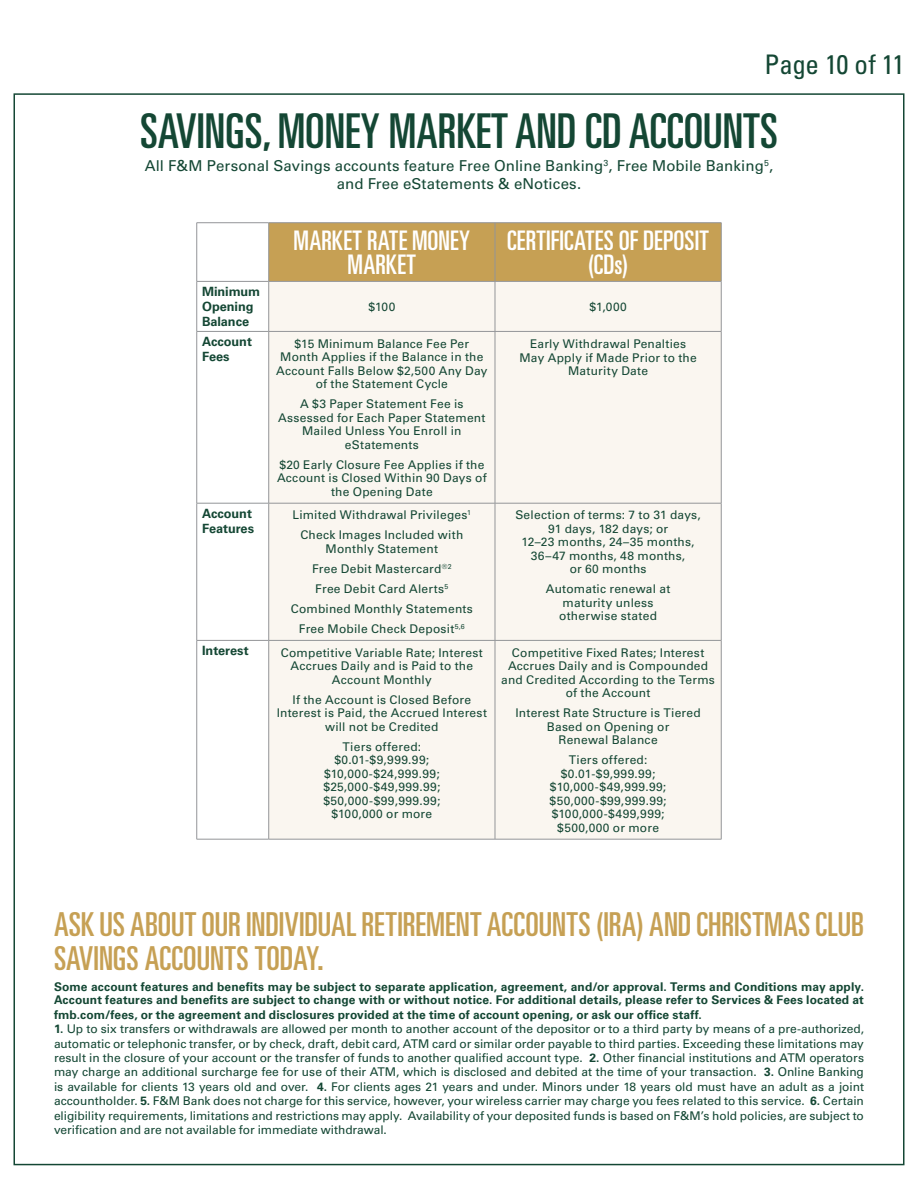
<style>
.page{position:relative;width:918px;height:1188px;background:#fff}
.page>*{position:absolute;margin:0;border:0;box-sizing:border-box;transform-origin:0 0}
.t1{font:ultra-condensed 48px "Univers LT Std";color:#144734}
.t2{font:ultra-condensed 33px/34.5px "Univers LT Std";color:#c6a054}
.t3{font:ultra-condensed 27px/24px "Univers LT Std";letter-spacing:.01em;color:#fff;text-align:center}
.t4{font:condensed 27px "Univers LT Std";letter-spacing:-.015em;color:#144734}
.t5{font:15px/18px "Univers LT Std";letter-spacing:.01em;color:#144734;text-align:center}
.t6{font:700 12.75px/15px "Univers LT Std";letter-spacing:-.005em;color:#144734}
.t7{font:12px/13.5px "Univers LT Std";letter-spacing:.02em;color:#144734;text-align:center}
.t8{font:700 12px/14px "Univers LT Std";letter-spacing:.015em;color:#144734;text-align:justify}
.s1{font-weight:700}
</style>
<div class="page">
<div style="left:269px;top:223px;width:452px;height:58px;background:#c6a054"></div>
<div style="left:269px;top:282px;width:452px;height:557px;background:#faf6f0"></div>
<hr style="left:196px;top:222px;width:73px;height:1px;background:#939598">
<hr style="left:196px;top:223px;width:1px;height:58px;background:#939598">
<hr style="left:269px;top:222px;width:226px;height:1px;background:#939598">
<hr style="left:268px;top:223px;width:1px;height:58px;background:#939598">
<hr style="left:495px;top:222px;width:227px;height:1px;background:#939598">
<hr style="left:495px;top:223px;width:1px;height:58px;background:#939598">
<hr style="left:721px;top:223px;width:1px;height:58px;background:#939598">
<hr style="left:196px;top:281px;width:73px;height:1px;background:#939598">
<hr style="left:196px;top:282px;width:1px;height:49px;background:#939598">
<hr style="left:269px;top:281px;width:226px;height:1px;background:#939598">
<hr style="left:268px;top:282px;width:1px;height:49px;background:#939598">
<hr style="left:495px;top:281px;width:227px;height:1px;background:#939598">
<hr style="left:495px;top:282px;width:1px;height:49px;background:#939598">
<hr style="left:721px;top:282px;width:1px;height:49px;background:#939598">
<hr style="left:196px;top:331px;width:73px;height:1px;background:#939598">
<hr style="left:196px;top:332px;width:1px;height:171px;background:#939598">
<hr style="left:269px;top:331px;width:226px;height:1px;background:#939598">
<hr style="left:268px;top:332px;width:1px;height:171px;background:#939598">
<hr style="left:495px;top:331px;width:227px;height:1px;background:#939598">
<hr style="left:495px;top:332px;width:1px;height:171px;background:#939598">
<hr style="left:721px;top:332px;width:1px;height:171px;background:#939598">
<hr style="left:196px;top:503px;width:73px;height:1px;background:#939598">
<hr style="left:196px;top:503px;width:1px;height:137px;background:#939598">
<hr style="left:269px;top:503px;width:226px;height:1px;background:#939598">
<hr style="left:268px;top:503px;width:1px;height:137px;background:#939598">
<hr style="left:495px;top:503px;width:227px;height:1px;background:#939598">
<hr style="left:495px;top:503px;width:1px;height:137px;background:#939598">
<hr style="left:721px;top:503px;width:1px;height:137px;background:#939598">
<hr style="left:196px;top:640px;width:73px;height:1px;background:#939598">
<hr style="left:196px;top:641px;width:1px;height:198px;background:#939598">
<hr style="left:269px;top:640px;width:226px;height:1px;background:#939598">
<hr style="left:268px;top:641px;width:1px;height:198px;background:#939598">
<hr style="left:495px;top:640px;width:227px;height:1px;background:#939598">
<hr style="left:495px;top:641px;width:1px;height:198px;background:#939598">
<hr style="left:721px;top:641px;width:1px;height:198px;background:#939598">
<hr style="left:196px;top:839px;width:73px;height:1px;background:#939598">
<hr style="left:269px;top:839px;width:226px;height:1px;background:#939598">
<hr style="left:495px;top:839px;width:227px;height:1px;background:#939598">
<h3 class="t4" style="left:765px;top:47px;width:141px">Page 10 of 11</h3>
<h1 class="t1" style="left:140px;top:104px;width:639px">SAVINGS, MONEY MARKET AND CD ACCOUNTS</h1>
<p class="t5" style="left:145px;top:157px;width:630px">All F&amp;M Personal Savings accounts feature Free Online Banking<sup>3</sup>, Free Mobile Banking<sup>5</sup>, and Free eStatements &amp; eNotices.</p>
<p class="t6" style="left:202px;top:284px;width:60px">Minimum<br>Opening<br>Balance</p>
<h3 class="t3" style="left:294px;top:228px;width:178px">MARKET RATE MONEY<br>MARKET</h3>
<h3 class="t3" style="left:507px;top:228px;width:203px">CERTIFICATES OF DEPOSIT (CDs)</h3>
<p class="t7" style="left:368px;top:300px;width:28px">$100</p>
<p class="t7" style="left:589px;top:300px;width:39px">$1,000</p>
<p class="t6" style="left:202px;top:334px;width:51px">Account<br>Fees</p>
<p class="t7" style="left:276px;top:337px;width:213px">$15 Minimum Balance Fee Per<br>Month Applies if the Balance in the<br>Account Falls Below $2,500 Any Day of the Statement Cycle</p>
<p class="t7" style="left:278px;top:397px;width:209px">A $3 Paper Statement Fee is<br>Assessed for Each Paper Statement<br>Mailed Unless You Enroll in eStatements</p>
<p class="t7" style="left:277px;top:458px;width:211px">$20 Early Closure Fee Applies if the<br>Account is Closed Within 90 Days of the Opening Date</p>
<p class="t6" style="left:202px;top:506px;width:53px">Account<br>Features</p>
<p class="t7" style="left:293px;top:505px;width:180px;line-height:20px">Limited Withdrawal Privileges<sup>1<br></sup>Check Images Included with</p>
<p class="t7" style="left:291px;top:539px;width:184px;line-height:20px">Monthly Statement<br>Free Debit Mastercard<sup>®2<br></sup>Free Debit Card Alerts<sup>5<br></sup>Combined Monthly Statements<br>Free Mobile Check Deposit<sup>5,6</sup></p>
<p class="t6" style="left:202px;top:643px;width:48px">Interest</p>
<p class="t7" style="left:281px;top:646px;width:204px">Competitive Variable Rate; Interest<br>Accrues Daily and is Paid to the<br>Account Monthly</p>
<p class="t7" style="left:277px;top:693px;width:212px">If the Account is Closed Before<br>Interest is Paid, the Accrued Interest will not be Credited</p>
<p class="t7" style="left:323px;top:740px;width:118px">Tiers offered: $0.01-$9,999.99; $10,000-$24,999.99; $25,000-$49,999.99; $50,000-$99,999.99; $100,000 or more</p>
<p class="t7" style="left:519px;top:338px;width:179px">Early Withdrawal Penalties<br>May Apply if Made Prior to the<br>Maturity Date</p>
<p class="t7" style="left:515px;top:509px;width:187px">Selection of terms: 7 to 31 days,<br>91 days, 182 days; or<br>12–23 months, 24–35 months,<br>36–47 months, 48 months,<br>or 60 months</p>
<p class="t7" style="left:546px;top:582px;width:126px">Automatic renewal at maturity unless otherwise stated</p>
<p class="t7" style="left:501px;top:646px;width:215px">Competitive Fixed Rates; Interest<br>Accrues Daily and is Compounded and Credited According to the Terms of the Account</p>
<p class="t7" style="left:515px;top:706px;width:187px">Interest Rate Structure is Tiered<br>Based on Opening or<br>Renewal Balance</p>
<p class="t7" style="left:550px;top:753px;width:118px">Tiers offered: $0.01-$9,999.99; $10,000-$49,999.99; $50,000-$99,999.99; $100,000-$499,999; $500,000 or more</p>
<h2 class="t2" style="left:54px;top:907px;width:812px">ASK US ABOUT OUR INDIVIDUAL RETIREMENT ACCOUNTS (IRA) AND CHRISTMAS CLUB<br>SAVINGS ACCOUNTS TODAY.</h2>
<p class="t8" style="left:54px;top:980px;width:812px">Some account features and benefits may be subject to separate application, agreement, and/or approval. Terms and Conditions may apply.<br>Account features and benefits are subject to change with or without notice. For additional details, please refer to Services &amp; Fees located at fmb.com/fees, or the agreement and disclosures provided at the time of account opening, or ask our office staff.</p>
<p class="t7" style="left:54px;top:1022px;width:812px;line-height:14.4px;text-align:justify"><span class="s1">1.</span> Up to six transfers or withdrawals are allowed per month to another account of the depositor or to a third party by means of a pre-authorized, automatic or telephonic transfer, or by check, draft, debit card, ATM card or similar order payable to third parties. Exceeding these limitations may result in the closure of your account or the transfer of funds to another qualified account type. <span class="s1">2.</span> Other financial institutions and ATM operators may charge an additional surcharge fee for use of their ATM, which is disclosed and debited at the time of your transaction. <span class="s1">3.</span> Online Banking is available for clients 13 years old and over. <span class="s1">4.</span> For clients ages 21 years and under. Minors under 18 years old must have an adult as a joint accountholder. <span class="s1">5.</span> F&amp;M Bank does not charge for this service, however, your wireless carrier may charge you fees related to this service. <span class="s1">6.</span> Certain eligibility requirements, limitations and restrictions may apply. Availability of your deposited funds is based on F&amp;M’s hold policies, are subject to verification and are not available for immediate withdrawal.</p>
</div>
